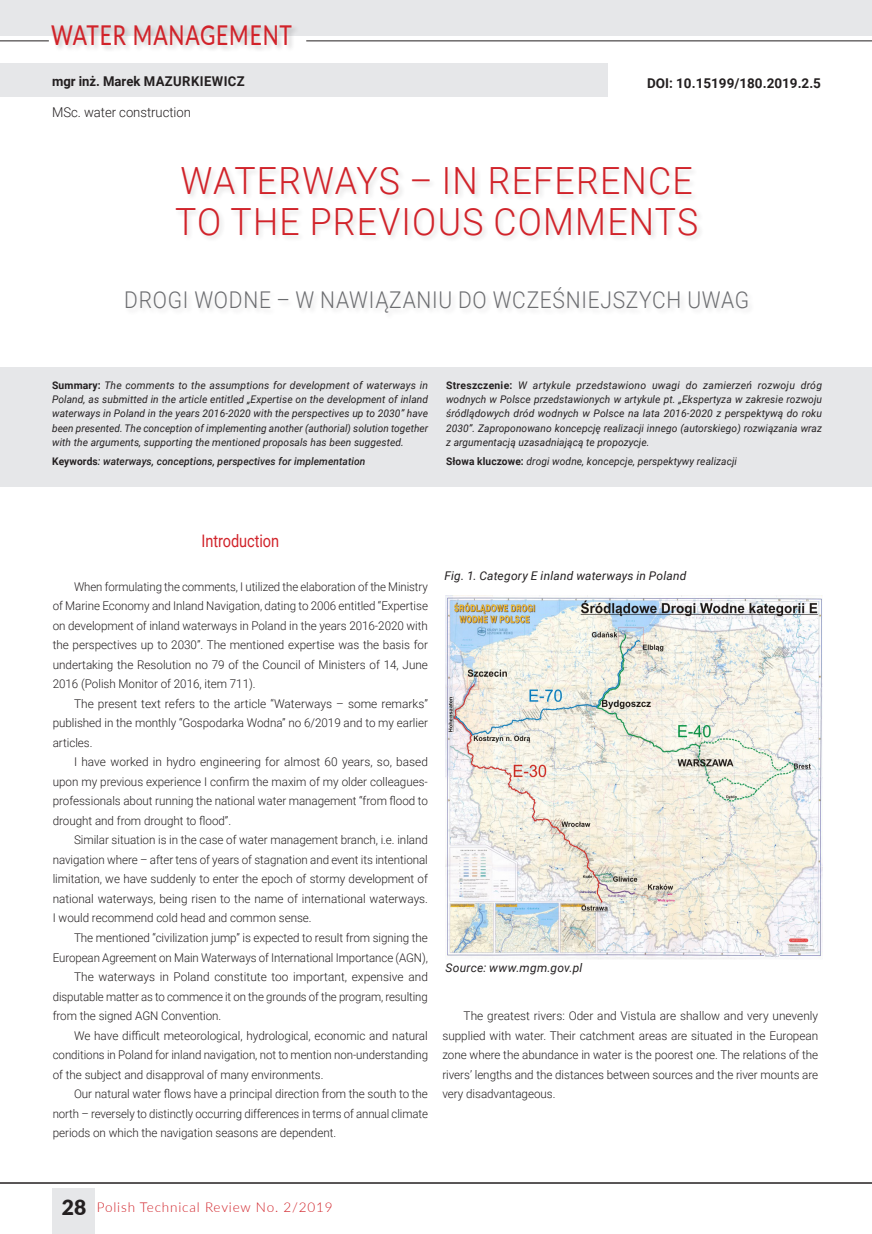
<style>
.page{position:relative;width:872px;height:1234px;background:#fff}
.page>*{position:absolute;margin:0;border:0;box-sizing:border-box;transform-origin:0 0}
.TYT_NOWY{font:300 37.5px/40.5px "Roboto";letter-spacing:.035em;color:#d1232a;scale:.95 1}
.t1{font:500 27.3px "Lato";letter-spacing:.04em;color:#d1232a;scale:.77 1}
.TYT_angielski{font:300 23.1px "Roboto";letter-spacing:.035em;color:#6c6d70;scale:.91 1}
.SRODTYTOL{font:17.25px "Roboto";letter-spacing:-.005em;color:#d1232a;scale:.84 1}
.t2{font:300 13.5px "Lato";letter-spacing:.06em;color:#d1232a}
.DOI{font:700 13.5px "Roboto";color:#231f20}
.Autor_teksttttt{font:700 13.5px "Roboto";letter-spacing:.03em;color:#231f20}
.Autor_teksttttt-2{font:300 13.5px "Roboto";letter-spacing:-.005em;color:#231f20}
.Normalny{font:300 12px/19.5px "Roboto";letter-spacing:-.005em;color:#231f20;text-align:justify}
.Normalny-2{font:300 12px/19.5px "Roboto";letter-spacing:-.005em;color:#231f20;text-align:justify;scale:.95 1}
.PODPIS_rysunku{font:italic 12px "Roboto";letter-spacing:.02em;color:#231f20}
.STRESZCZENIA{font:italic 10.5px/14.4px "Roboto";letter-spacing:.01em;color:#231f20;text-align:justify}
.STRESZCZENIA-2{font:italic 500 10.5px "Roboto";letter-spacing:.01em;color:#231f20}
.s1{font-weight:700;font-style:normal}
.s2{font-weight:900;font-size:21px;color:#231f20}
</style>
<div class="page">
<hr style="left:306px;top:40px;width:566px;height:1px;background:#231f20">
<div style="left:52px;top:1187px;width:42px;height:46px;background:#e6e7e9"></div>
<hr style="left:0;top:1182px;width:872px;height:1px;background:#231f20">
<div style="left:0;top:0;width:871px;height:36px;background:#e6e7e9"></div>
<hr style="left:0;top:40px;width:49px;height:1px;background:#231f20">
<hr style="left:871px;top:0;width:1px;height:36px;background:#e6e7e9">
<div style="left:0;top:64px;width:607px;height:33px;background:#e6e7e9"></div>
<div style="left:0;top:367px;width:872px;height:120px;background:#e6e7e9"></div>
<img style="left:445px;top:595px;width:377px;height:364px">
<div style="left:51px;top:24px;width:248px;height:28px;background:#231f20;opacity:.22"></div>
<p class="t1" style="left:51px;top:15px;width:314px">WATER MANAGEMENT</p>
<p class="Autor_teksttttt" style="left:52px;top:72px;width:194px">mgr inż. Marek MAZURKIEWICZ</p>
<p class="Autor_teksttttt-2" style="left:52px;top:102px;width:140px">MSc. water construction</p>
<p class="DOI" style="left:647px;top:73px;width:175px">DOI: 10.15199/180.2019.2.5</p>
<p class="TYT_NOWY" style="left:175px;top:159px;width:552px">WATERWAYS – IN REFERENCE<br>TO THE PREVIOUS COMMENTS</p>
<p class="TYT_angielski" style="left:124px;top:284px;width:688px">DROGI WODNE – W NAWIĄZANIU DO WCZEŚNIEJSZYCH UWAG</p>
<p class="STRESZCZENIA" style="left:52px;top:377px;width:377px"><span class="s1">Summary:</span> The comments to the assumptions for development of waterways in Poland, as submitted in the article entitled „Expertise on the development of inland waterways in Poland in the years 2016-2020 with the perspectives up to 2030” have been presented. The conception of implementing another (authorial) solution together with the arguments, supporting the mentioned proposals has been suggested.</p>
<p class="STRESZCZENIA-2" style="left:52px;top:454px;width:315px"><span class="s1">Keywords</span>: waterways, conceptions, perspectives for implementation</p>
<p class="STRESZCZENIA" style="left:446px;top:377px;width:377px"><span class="s1">Streszczenie:</span> W artykule przedstawiono uwagi do zamierzeń rozwoju dróg wodnych w Polsce przedstawionych w artykule pt. „Ekspertyza w zakresie rozwoju śródlądowych dród wodnych w Polsce na lata 2016-2020 z perspektywą do roku 2030”. Zaproponowano koncepcję realizacji innego (autorskiego) rozwiązania wraz z argumentacją uzasadniającą te propozycje.</p>
<p class="STRESZCZENIA" style="left:446px;top:453px;width:292px"><span class="s1">Słowa kluczowe:</span> drogi wodne, koncepcje, perspektywy realizacji</p>
<p class="SRODTYTOL" style="left:201px;top:529px;width:94px">Introduction</p>
<p class="Normalny-2" style="left:53px;top:576px;width:396px;text-indent:21px">When formulating the comments, I utilized the elaboration of the Ministry of Marine Economy and Inland Navigation, dating to 2006 entitled “Expertise on development of inland waterways in Poland in the years 2016-2020 with the perspectives up to 2030”. The mentioned expertise was the basis for undertaking the Resolution no 79 of the Council of Ministers of 14, June 2016 (Polish Monitor of 2016, item 711).</p>
<p class="Normalny" style="left:53px;top:693px;width:377px;text-indent:21px">The present text refers to the article “Waterways – some remarks” published in the monthly “Gospodarka Wodna” no 6/2019 and to my earlier articles.</p>
<p class="Normalny" style="left:53px;top:751px;width:377px;text-indent:21px">I have worked in hydro engineering for almost 60 years, so, based upon my previous experience I confirm the maxim of my older colleagues&shy;professionals about running the national water management “from flood to drought and from drought to flood”.</p>
<p class="Normalny" style="left:53px;top:829px;width:377px;text-indent:21px">Similar situation is in the case of water management branch, i.e. inland navigation where – after tens of years of stagnation and event its intentional limitation, we have suddenly to enter the epoch of stormy development of national waterways, being risen to the name of international waterways.<br>I would recommend cold head and common sense.</p>
<p class="Normalny" style="left:53px;top:927px;width:377px;text-align:right">The mentioned “civilization jump” is expected to result from signing the<br>European Agreement on Main Waterways of International Importance (AGN),</p>
<p class="Normalny" style="left:53px;top:966px;width:377px;text-indent:21px">The waterways in Poland constitute too important, expensive and disputable matter as to commence it on the grounds of the program, resulting from the signed AGN Convention.</p>
<p class="Normalny" style="left:53px;top:1024px;width:377px;text-indent:21px">We have difficult meteorological, hydrological, economic and natural conditions in Poland for inland navigation, not to mention non-understanding of the subject and disapproval of many environments.</p>
<p class="Normalny" style="left:53px;top:1083px;width:377px;text-indent:21px">Our natural water flows have a principal direction from the south to the north – reversely to distinctly occurring differences in terms of annual climate periods on which the navigation seasons are dependent.</p>
<p class="PODPIS_rysunku" style="left:444px;top:567px;width:243px">Fig. 1. Category E inland waterways in Poland</p>
<p class="PODPIS_rysunku" style="left:445px;top:958px;width:138px">Source: www.mgm.gov.pl</p>
<p class="Normalny" style="left:442px;top:1005px;width:377px;text-indent:21px">The greatest rivers: Oder and Vistula are shallow and very unevenly supplied with water. Their catchment areas are situated in the European zone where the abundance in water is the poorest one. The relations of the rivers’ lengths and the distances between sources and the river mounts are very disadvantageous.</p>
<p class="t2" style="left:62px;top:1196px;width:272px"><span class="s2">28</span> Polish Technical Review No. 2/2019</p>
</div>
